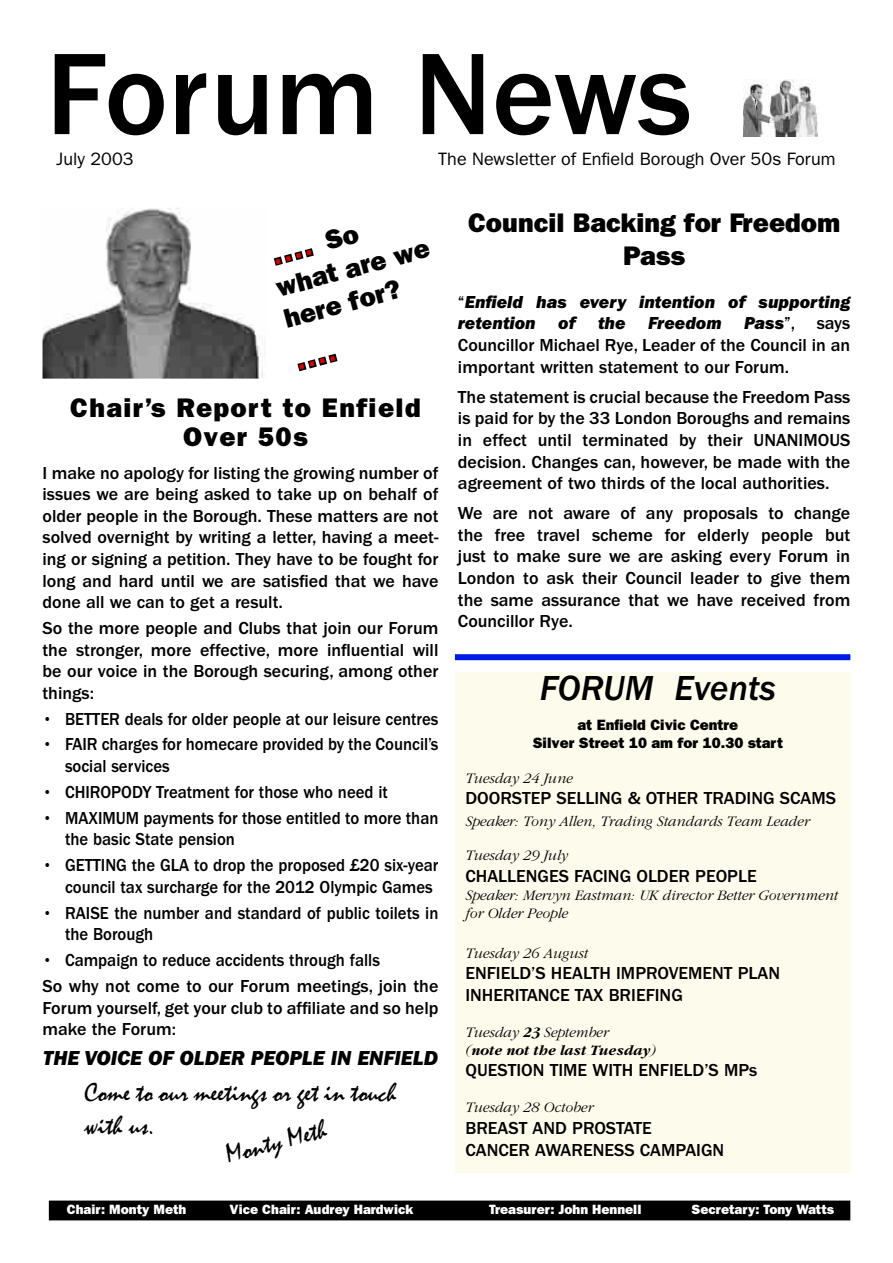
<style>
.page{position:relative;width:893px;height:1263px;background:#fff}
.page>*{position:absolute;margin:0;border:0;box-sizing:border-box;transform-origin:0 0}
.t1{font:500 120px "Franklin Gothic";color:#000}
.t2{font:italic 500 36px "Franklin Gothic";color:#000}
.t3{font:500 36px "Franklin Gothic";color:#d90000}
.t4{font:800 27px/32.4px "Franklin Gothic";color:#000}
.t5{font:27px/32.4px "Mistral";color:#000}
.t6{font:800 27px/28.5px "Franklin Gothic";letter-spacing:.05em;color:#000;text-align:center}
.t7{font:italic 800 21px "Franklin Gothic";color:#000}
.t8{font:500 18px/21.6px "Franklin Gothic";color:#000;text-align:justify}
.t9{font:500 18px/21.6px "Franklin Gothic";color:#000;scale:.93 1}
.t10{font:18px "Franklin Gothic";color:#000}
.t11{font:italic 300 15px/18px "Garamond";color:#000}
.t12{font:800 15px/18px "Franklin Gothic";color:#000;text-align:center}
.t13{font:italic 700 15px/18px "Garamond";color:#000}
.t14{font:800 13.5px "Franklin Gothic";color:#fff}
.s1{font-weight:800;font-size:27px;color:#000}
.s2{font-weight:800;font-style:italic}
.s3{font-weight:300}
</style>
<div class="page">
<svg style="left:273px;top:248px;width:65px;height:124px"></svg>
<div style="left:50px;top:1201px;width:800px;height:19px;background:#000"></div>
<div style="left:49px;top:1200px;width:801px;height:20px;border:1px solid #000"></div>
<div style="left:455px;top:673px;width:395px;height:500px;background:#fdfbeb"></div>
<div style="left:455px;top:654px;width:395px;height:6px;background:#001ae6"></div>
<img style="left:43px;top:208px;width:220px;height:171px">
<img style="left:743px;top:80px;width:75px;height:57px">
<p class="t1" style="left:46px;top:23px;width:647px">Forum News</p>
<p class="t10" style="left:56px;top:148px;width:79px">July 2003</p>
<p class="t10" style="left:438px;top:148px;width:399px">The Newsletter of Enfield Borough Over 50s Forum</p>
<p class="t3" style="left:266px;top:232px;width:91px;rotate:-15deg">.... <span class="s1">So</span></p>
<p class="t4" style="left:272px;top:272px;width:160px;rotate:-15deg">what are we here for?</p>
<p class="t3" style="left:290px;top:338px;width:42px;rotate:-15deg">....</p>
<p class="t6" style="left:70px;top:394px;width:352px">Chair’s Report to Enfield<br>Over 50s</p>
<p class="t8" style="left:43px;top:461px;width:397px">I make no apology for listing the growing number of issues we are being asked to take up on behalf of older people in the Borough. These matters are not solved overnight by writing a letter, having a meet&shy;ing or signing a petition. They have to be fought for long and hard until we are satisfied that we have done all we can to get a result.</p>
<p class="t8" style="left:43px;top:617px;width:397px">So the more people and Clubs that join our Forum the stronger, more effective, more influential will be our voice in the Borough securing, among other things:</p>
<p class="t9" style="left:43px;top:708px;width:427px">• BETTER deals for older people at our leisure centres</p>
<p class="t9" style="left:65px;top:733px;width:403px;text-indent:-22px">• FAIR charges for homecare provided by the Council’s social services</p>
<p class="t9" style="left:43px;top:781px;width:373px">• CHIROPODY Treatment for those who need it</p>
<p class="t9" style="left:65px;top:807px;width:403px;text-indent:-22px">• MAXIMUM payments for those entitled to more than the basic State pension</p>
<p class="t9" style="left:65px;top:854px;width:403px;text-indent:-22px">• GETTING the GLA to drop the proposed £20 six-year council tax surcharge for the 2012 Olympic Games</p>
<p class="t9" style="left:65px;top:902px;width:403px;text-indent:-22px">• RAISE the number and standard of public toilets in the Borough</p>
<p class="t9" style="left:43px;top:947px;width:427px;line-height:25.8px">• Campaign to reduce accidents through falls<br>So why not come to our Forum meetings, join the</p>
<p class="t8" style="left:43px;top:996px;width:397px">Forum yourself, get your club to affiliate and so help make the Forum:</p>
<p class="t7" style="left:43px;top:1045px;width:397px">THE VOICE OF OLDER PEOPLE IN ENFIELD</p>
<p class="t5" style="left:85px;top:1077px;width:313px">Come to our meetings or get in touch with us.</p>
<p class="t5" style="left:222px;top:1140px;width:105px;rotate:-15deg">Monty Meth</p>
<p class="t4" style="left:468px;top:207px;width:374px;text-align:center">Council Backing for Freedom<br>Pass</p>
<p class="t8" style="left:458px;top:291px;width:394px">“<span class="s2">Enfield has every intention of supporting retention of the Freedom Pass</span>”, says Councillor Michael Rye, Leader of the Council in an important written statement to our Forum.</p>
<p class="t8" style="left:458px;top:386px;width:394px">The statement is crucial because the Freedom Pass is paid for by the 33 London Boroughs and remains in effect until terminated by their UNANIMOUS decision. Changes can, however, be made with the agreement of two thirds of the local authorities.</p>
<p class="t8" style="left:458px;top:502px;width:394px">We are not aware of any proposals to change the free travel scheme for elderly people but just to make sure we are asking every Forum in London to ask their Council leader to give them the same assurance that we have received from Councillor Rye.</p>
<p class="t2" style="left:540px;top:667px;width:238px">FORUM Events</p>
<p class="t12" style="left:533px;top:716px;width:252px">at Enfield Civic Centre<br>Silver Street 10 am for 10.30 start</p>
<p class="t11" style="left:465px;top:768px;width:109px">Tuesday 24 June</p>
<p class="t8" style="left:465px;top:787px;width:372px">DOORSTEP SELLING &amp; OTHER TRADING SCAMS</p>
<p class="t11" style="left:465px;top:812px;width:346px">Speaker: Tony Allen, Trading Standards Team Leader</p>
<p class="t11" style="left:465px;top:846px;width:104px">Tuesday 29 July</p>
<p class="t8" style="left:465px;top:865px;width:293px">CHALLENGES FACING OLDER PEOPLE</p>
<p class="t11" style="left:465px;top:886px;width:374px">Speaker: Mervyn Eastman: UK director Better Government for Older People</p>
<p class="t11" style="left:465px;top:943px;width:124px">Tuesday 26 August</p>
<p class="t8" style="left:465px;top:962px;width:316px">ENFIELD’S HEALTH IMPROVEMENT PLAN<br>INHERITANCE TAX BRIEFING</p>
<p class="t13" style="left:465px;top:1022px;width:192px"><span class="s3">Tuesday</span> 23 <span class="s3">September<br>(</span>note not the last Tuesday<span class="s3">)</span></p>
<p class="t8" style="left:465px;top:1059px;width:294px">QUESTION TIME WITH ENFIELD’S MPs</p>
<p class="t11" style="left:465px;top:1098px;width:129px">Tuesday 28 October</p>
<p class="t8" style="left:465px;top:1117px;width:260px">BREAST AND PROSTATE<br>CANCER AWARENESS CAMPAIGN</p>
<p class="t14" style="left:67px;top:1201px;width:121px">Chair: Monty Meth</p>
<p class="t14" style="left:230px;top:1201px;width:185px">Vice Chair: Audrey Hardwick</p>
<p class="t14" style="left:489px;top:1201px;width:154px">Treasurer: John Hennell</p>
<p class="t14" style="left:692px;top:1201px;width:144px">Secretary: Tony Watts</p>
</div>
